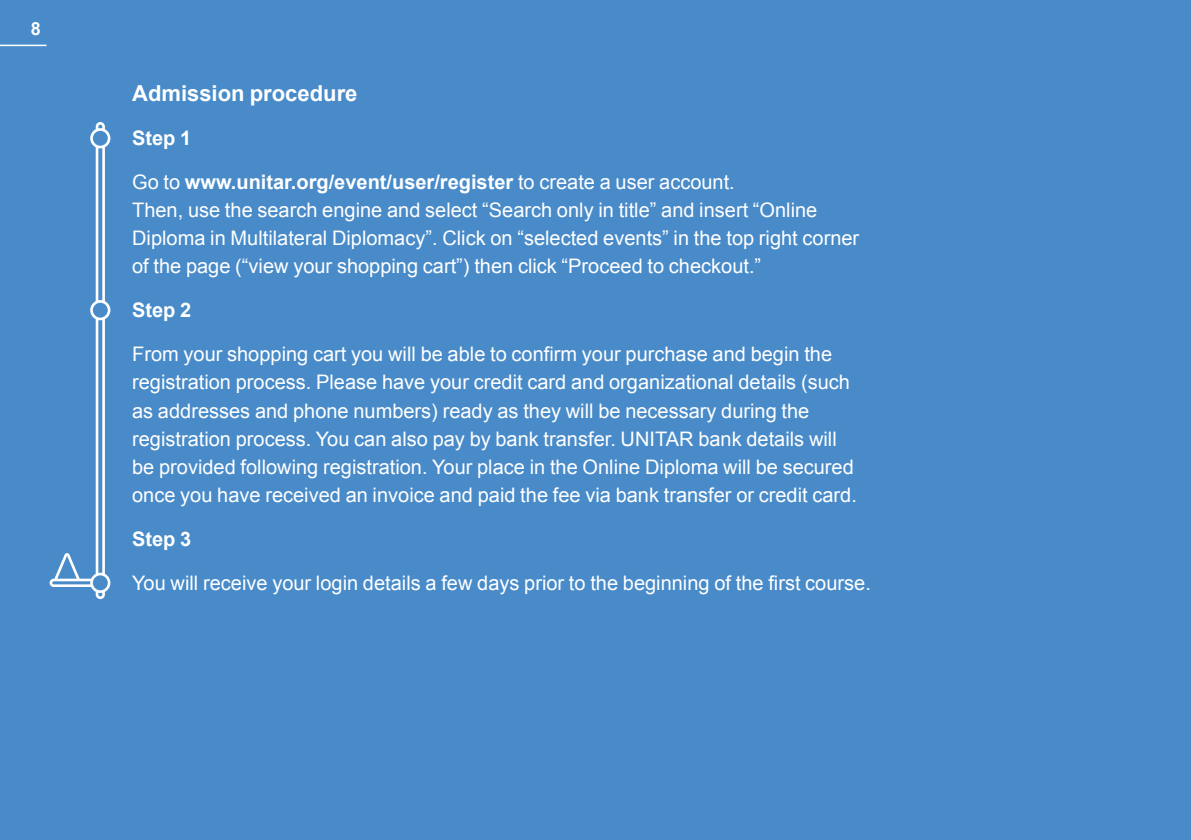
<style>
.page{position:relative;width:1191px;height:840px;background:#fff}
.page>*{position:absolute;margin:0;border:0;box-sizing:border-box;transform-origin:0 0}
.t1{font:700 22px "Arial";color:#fff}
.t2{font:20px/28px "Arial";color:#fff}
.t3{font:700 20px "Arial";color:#fff}
.t4{font:700 18px "Arial";color:#fff}
.s1{font-weight:700}
</style>
<div class="page">
<div style="left:0;top:0;width:1191px;height:839px;background:#498bc9"></div>
<svg style="left:50px;top:122px;width:60px;height:476px"></svg>
<hr style="left:0;top:45px;width:46px;height:1px;background:#fff">
<p class="t4" style="left:31px;top:17px;width:12px">8</p>
<p class="t1" style="left:132px;top:79px;width:227px">Admission procedure</p>
<p class="t3" style="left:132px;top:125px;width:61px">Step 1</p>
<p class="t2" style="left:132px;top:168px;width:728px">Go to <span class="s1">www.unitar.org/event/user/register</span> to create a user account.<br>Then, use the search engine and select “Search only in title” and insert “Online Diploma in Multilateral Diplomacy”. Click on “selected events” in the top right corner of the page (“view your shopping cart”) then click “Proceed to checkout.”</p>
<p class="t3" style="left:132px;top:297px;width:61px">Step 2</p>
<p class="t2" style="left:132px;top:340px;width:726px">From your shopping cart you will be able to confirm your purchase and begin the registration process. Please have your credit card and organizational details (such as addresses and phone numbers) ready as they will be necessary during the registration process. You can also pay by bank transfer. UNITAR bank details will be provided following registration. Your place in the Online Diploma will be secured once you have received an invoice and paid the fee via bank transfer or credit card.</p>
<p class="t3" style="left:132px;top:525px;width:61px">Step 3</p>
<p class="t2" style="left:132px;top:568px;width:740px">You will receive your login details a few days prior to the beginning of the first course.</p>
</div>
